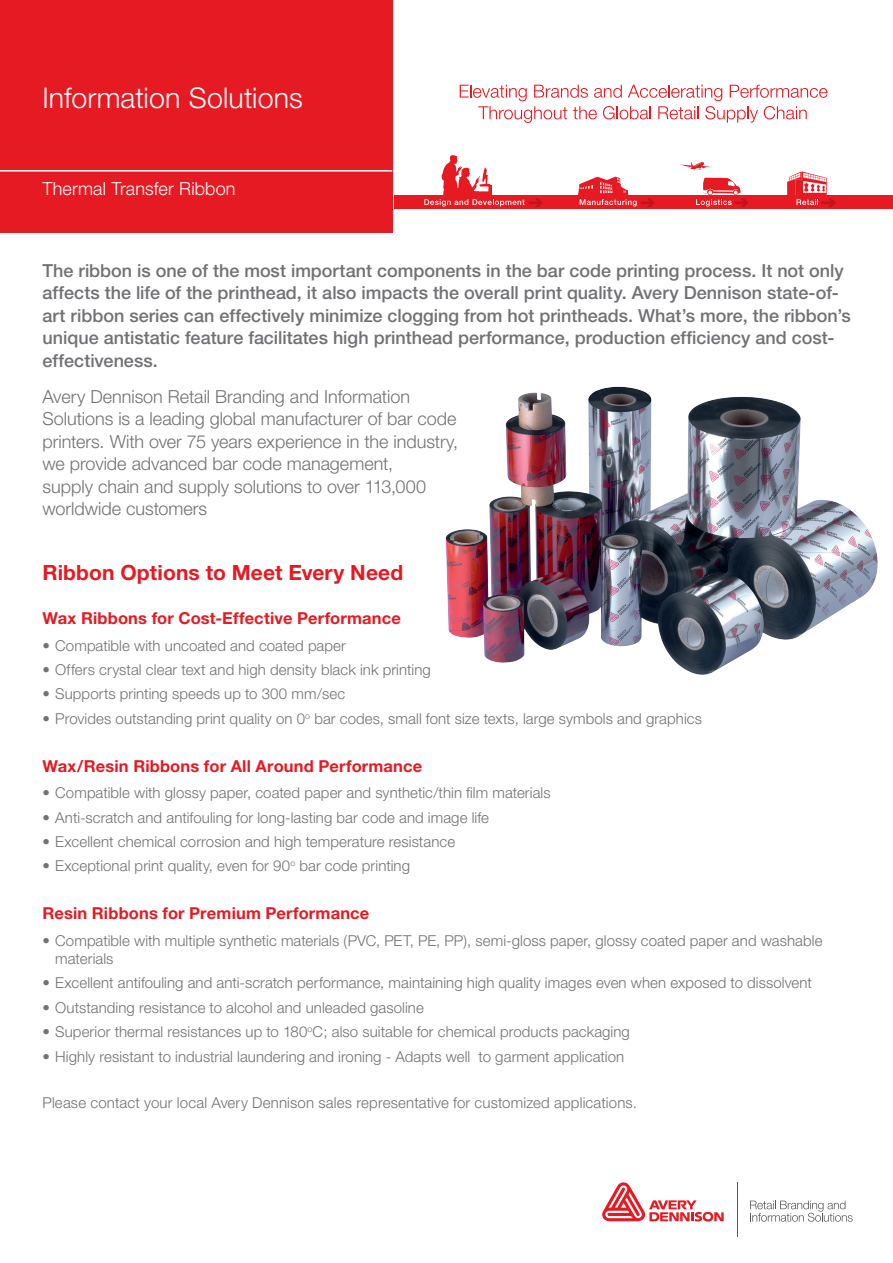
<style>
.page{position:relative;width:893px;height:1263px;background:#fff}
.page>*{position:absolute;margin:0;border:0;box-sizing:border-box;transform-origin:0 0}
.t1{font:300 28.5px "Helvetica Neue";letter-spacing:.005em;color:#fff}
.t2{font:700 21px "Helvetica Neue";letter-spacing:.005em;color:#e51a23}
.t3{font:500 18px/22.5px "Helvetica Neue";color:#717074}
.t4{font:300 18px/22.5px "Helvetica Neue";color:#717074}
.t5{font:300 18px "Helvetica Neue";letter-spacing:.01em;color:#fff}
.t6{font:700 16.5px "Helvetica Neue";letter-spacing:.01em;color:#e51a23}
.t7{font:300 15px/18px "Helvetica Neue";letter-spacing:.005em;color:#717074}
</style>
<div class="page">
<svg style="left:602px;top:1182px;width:122px;height:39px"></svg>
<hr style="left:737px;top:1182px;width:1px;height:55px;background:#585a5c">
<svg style="left:750px;top:1200px;width:103px;height:22px"></svg>
<div style="left:0;top:0;width:392px;height:233px;background:#e51a23"></div>
<div style="left:395px;top:195px;width:498px;height:14px;background:#e51a23"></div>
<hr style="left:0;top:170px;width:392px;height:2px;background:#fff">
<svg style="left:460px;top:85px;width:367px;height:38px"></svg>
<svg style="left:424px;top:155px;width:119px;height:52px"></svg>
<svg style="left:578px;top:162px;width:258px;height:45px"></svg>
<img style="left:445px;top:386px;width:433px;height:289px">
<h1 class="t1" style="left:43px;top:80px;width:262px">Information Solutions</h1>
<p class="t5" style="left:43px;top:177px;width:195px">Thermal Transfer Ribbon</p>
<p class="t3" style="left:43px;top:259px;width:810px">The ribbon is one of the most important components in the bar code printing process. It not only affects the life of the printhead, it also impacts the overall print quality. Avery Dennison state-of&shy;art ribbon series can effectively minimize clogging from hot printheads. What’s more, the ribbon’s unique antistatic feature facilitates high printhead performance, production efficiency and cost&shy;effectiveness.</p>
<p class="t4" style="left:43px;top:385px;width:417px">Avery Dennison Retail Branding and Information Solutions is a leading global manufacturer of bar code printers. With over 75 years experience in the industry, we provide advanced bar code management,<br>supply chain and supply solutions to over 113,000 worldwide customers</p>
<h2 class="t2" style="left:43px;top:560px;width:362px">Ribbon Options to Meet Every Need</h2>
<p class="t6" style="left:43px;top:608px;width:360px">Wax Ribbons for Cost-Effective Performance</p>
<p class="t7" style="left:43px;top:636px;width:305px">• Compatible with uncoated and coated paper</p>
<p class="t7" style="left:43px;top:660px;width:390px">• Offers crystal clear text and high density black ink printing</p>
<p class="t7" style="left:43px;top:685px;width:304px">• Supports printing speeds up to 300 mm/sec</p>
<p class="t7" style="left:43px;top:709px;width:661px">• Provides outstanding print quality on 0<sup>o</sup> bar codes, small font size texts, large symbols and graphics</p>
<p class="t6" style="left:43px;top:756px;width:381px">Wax/Resin Ribbons for All Around Performance</p>
<p class="t7" style="left:43px;top:784px;width:510px">• Compatible with glossy paper, coated paper and synthetic/thin film materials</p>
<p class="t7" style="left:43px;top:808px;width:448px">• Anti-scratch and antifouling for long-lasting bar code and image life</p>
<p class="t7" style="left:43px;top:832px;width:414px">• Excellent chemical corrosion and high temperature resistance</p>
<p class="t7" style="left:43px;top:857px;width:369px">• Exceptional print quality, even for 90<sup>o</sup> bar code printing</p>
<p class="t6" style="left:43px;top:903px;width:328px">Resin Ribbons for Premium Performance</p>
<p class="t7" style="left:55px;top:931px;width:769px;text-indent:-13px">• Compatible with multiple synthetic materials (PVC, PET, PE, PP), semi-gloss paper, glossy coated paper and washable materials</p>
<p class="t7" style="left:43px;top:974px;width:771px">• Excellent antifouling and anti-scratch performance, maintaining high quality images even when exposed to dissolvent</p>
<p class="t7" style="left:43px;top:998px;width:383px">• Outstanding resistance to alcohol and unleaded gasoline</p>
<p class="t7" style="left:43px;top:1022px;width:589px">• Superior thermal resistances up to 180<sup>o</sup>C; also suitable for chemical products packaging</p>
<p class="t7" style="left:43px;top:1047px;width:583px">• Highly resistant to industrial laundering and ironing - Adapts well to garment application</p>
<p class="t7" style="left:43px;top:1093px;width:596px">Please contact your local Avery Dennison sales representative for customized applications.</p>
</div>
